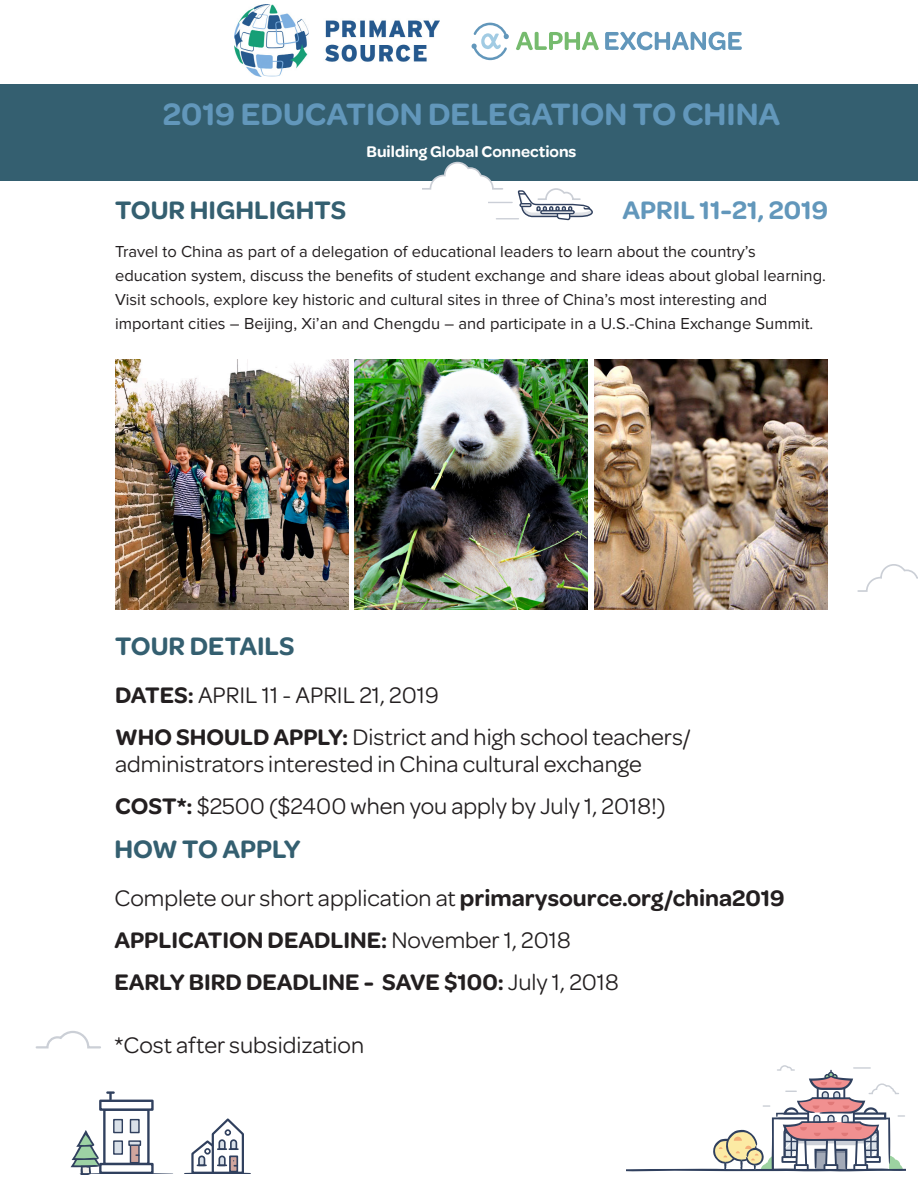
<style>
.page{position:relative;width:918px;height:1188px;background:#fff}
.page>*{position:absolute;margin:0;border:0;box-sizing:border-box;transform-origin:0 0}
.t1{font:600 33px "Omnes";color:#6297bb}
.t2{font:600 27px "Omnes";color:#345f70}
.t3{font:600 27px "Omnes";color:#6297bb}
.t4{font:24px/27px "Omnes";color:#231f20}
.t5{font:600 24px "Omnes";color:#231f20}
.t6{font:16.5px/24px "Proxima Nova";color:#231f20}
.t7{font:600 16.5px "Omnes";color:#fff}
.s1{font-weight:600}
.s2{font-weight:400}
</style>
<div class="page">
<div style="left:0;top:84px;width:917px;height:96px;background:#345f70"></div>
<svg style="left:516px;top:32px;width:83px;height:18px"></svg>
<svg style="left:605px;top:32px;width:137px;height:18px"></svg>
<svg style="left:472px;top:22px;width:37px;height:38px"></svg>
<svg style="left:423px;top:162px;width:170px;height:58px"></svg>
<svg style="left:36px;top:1031px;width:65px;height:18px"></svg>
<svg style="left:626px;top:1065px;width:280px;height:106px"></svg>
<svg style="left:184px;top:1118px;width:67px;height:56px"></svg>
<div style="left:103px;top:1108px;width:47px;height:57px;border:2px solid #30405e"></div>
<div style="left:99px;top:1100px;width:55px;height:11px;border:2px solid #30405e"></div>
<div style="left:114px;top:1120px;width:8px;height:13px;background:#dae1e9"></div>
<div style="left:113px;top:1119px;width:10px;height:14px;border:1px solid #30405e"></div>
<div style="left:130px;top:1120px;width:9px;height:13px;background:#dae1e9"></div>
<div style="left:130px;top:1119px;width:10px;height:14px;border:1px solid #30405e"></div>
<svg style="left:107px;top:1091px;width:7px;height:8px"></svg>
<svg style="left:71px;top:1130px;width:102px;height:44px"></svg>
<svg style="left:857px;top:564px;width:61px;height:28px"></svg>
<img style="left:115px;top:359px;width:234px;height:251px">
<img style="left:355px;top:359px;width:233px;height:251px">
<img style="left:594px;top:359px;width:234px;height:251px">
<img style="left:235px;top:4px;width:204px;height:72px">
<p class="t1" style="left:163px;top:96px;width:619px">2019 EDUCATION DELEGATION TO CHINA</p>
<p class="t7" style="left:367px;top:142px;width:211px">Building Global Connections</p>
<p class="t2" style="left:115px;top:195px;width:232px">TOUR HIGHLIGHTS</p>
<p class="t3" style="left:623px;top:195px;width:207px">APRIL 11-21, 2019</p>
<p class="t6" style="left:115px;top:240px;width:712px">Travel to China as part of a delegation of educational leaders to learn about the country’s education system, discuss the benefits of student exchange and share ideas about global learning.<br>Visit schools, explore key historic and cultural sites in three of China’s most interesting and important cities – Beijing, Xi’an and Chengdu – and participate in a U.S.-China Exchange Summit.</p>
<p class="t2" style="left:115px;top:630px;width:181px">TOUR DETAILS</p>
<p class="t4" style="left:115px;top:681px;width:325px"><span class="s1">DATES:</span> APRIL 11 - APRIL 21, 2019</p>
<p class="t4" style="left:115px;top:723px;width:577px"><span class="s1">WHO SHOULD APPLY:</span> District and high school teachers/ administrators interested in China cultural exchange</p>
<p class="t4" style="left:115px;top:792px;width:552px"><span class="s1">COST*:</span> $2500 ($2400 when you apply by July 1, 2018!)</p>
<p class="t2" style="left:114px;top:834px;width:188px">HOW TO APPLY</p>
<p class="t4" style="left:114px;top:885px;width:672px">Complete our short application at <span class="s1">primarysource.org/china2019</span></p>
<p class="t5" style="left:114px;top:927px;width:458px">APPLICATION DEADLINE: <span class="s2">November 1, 2018</span></p>
<p class="t5" style="left:114px;top:969px;width:506px">EARLY BIRD DEADLINE - SAVE $100: <span class="s2">July 1, 2018</span></p>
<p class="t4" style="left:114px;top:1032px;width:251px">*Cost after subsidization</p>
</div>
